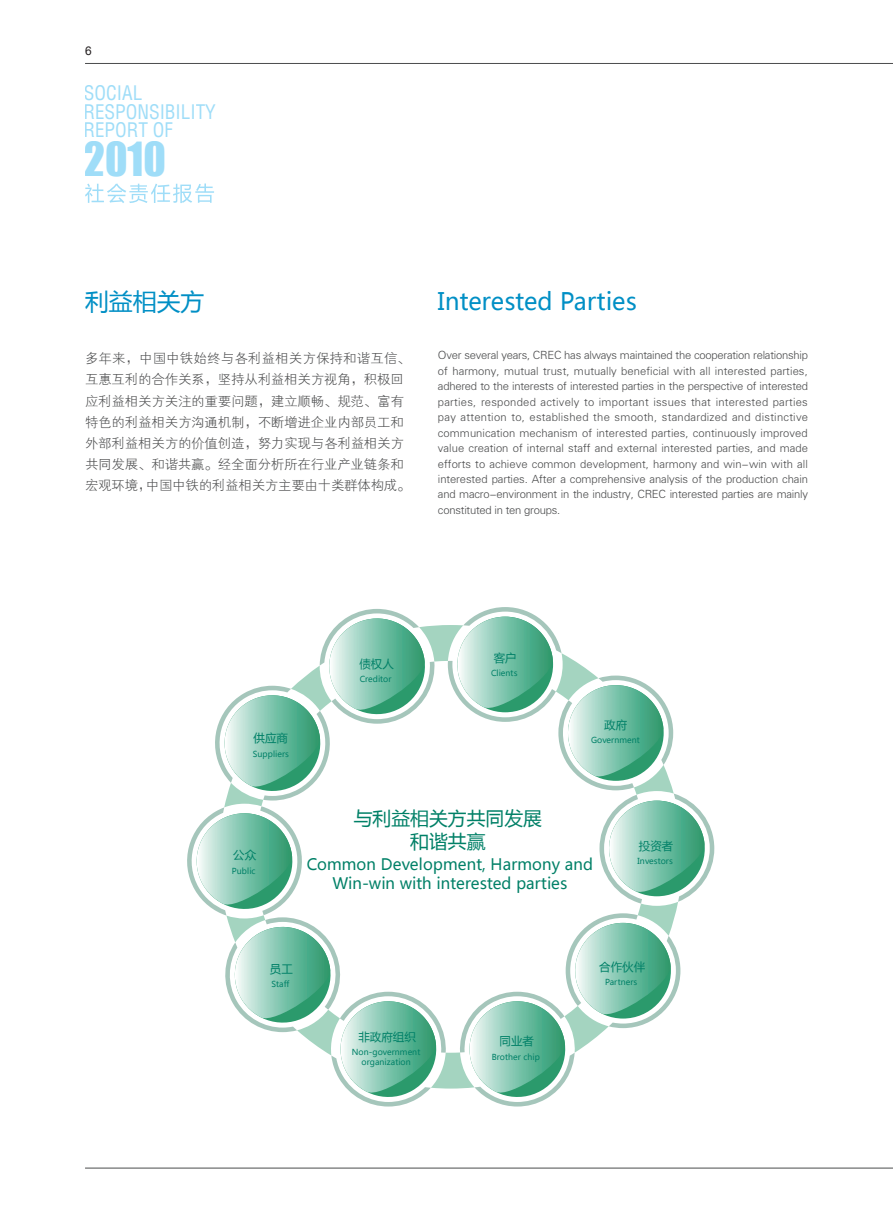
<style>
.page{position:relative;width:893px;height:1212px;background:#fff}
.page>*{position:absolute;margin:0;border:0;box-sizing:border-box;transform-origin:0 0}
.t1{font:43.2px "Impact";color:#9fddf8}
.t2{font:23.85px "Microsoft Ya Hei";color:#008fc5}
.t3{font:condensed 19.65px/18.6px "Helvetica";color:#9fddf8}
.t4{font:18.9px/22.6px "Microsoft Ya Hei";color:#008067;text-align:center}
.t5{font:15.75px/18.9px "Microsoft Ya Hei";color:#008067;text-align:center}
.t6{font:13.5px/21px "FZXH1 JW GB1 0";letter-spacing:-.015em;color:#4b4c4d}
.t7{font:12px "Arial";color:#231f20}
.t8{font:11.55px "Microsoft Ya Hei";color:#008067}
.t9{font:11.25px/15.5px "FZXH1 JW GB1 0";letter-spacing:-.02em;color:#4b4c4d;text-align:justify}
.t10{font:8.25px/9.9px "Microsoft Ya Hei";color:#008067;text-align:center}
</style>
<div class="page">
<hr style="left:85px;top:63px;width:808px;height:1px;background:#4b4c4d">
<hr style="left:85px;top:1168px;width:808px;height:1px;background:#4b4c4d">
<svg style="left:85px;top:183px;width:129px;height:20px"></svg>
<svg style="left:187px;top:607px;width:527px;height:499px"></svg>
<svg style="left:224px;top:625px;width:454px;height:463px"></svg>
<svg style="left:451px;top:617px;width:104px;height:97px"></svg>
<svg style="left:561px;top:685px;width:105px;height:98px"></svg>
<svg style="left:602px;top:800px;width:105px;height:98px"></svg>
<svg style="left:463px;top:923px;width:210px;height:181px"></svg>
<svg style="left:190px;top:806px;width:253px;height:298px"></svg>
<svg style="left:218px;top:612px;width:214px;height:186px"></svg>
<p class="t7" style="left:85px;top:43px;width:8px">6</p>
<h3 class="t3" style="left:83px;top:83px;width:134px">SOCIAL<br>RESPONSIBILITY<br>REPORT OF</h3>
<h1 class="t1" style="left:84px;top:126px;width:84px">2010</h1>
<h2 class="t2" style="left:85px;top:285px;width:121px">利益相关方</h2>
<p class="t6" style="left:85px;top:349px;width:327px">多年来，中国中铁始终与各利益相关方保持和谐互信、互惠互利的合作关系，坚持从利益相关方视角，积极回应利益相关方关注的重要问题，建立顺畅、规范、富有特色的利益相关方沟通机制，不断增进企业内部员工和外部利益相关方的价值创造，努力实现与各利益相关方共同发展、和谐共赢。经全面分析所在行业产业链条和宏观环境，中国中铁的利益相关方主要由十类群体构成。</p>
<h2 class="t2" style="left:438px;top:285px;width:200px">Interested Parties</h2>
<p class="t9" style="left:438px;top:348px;width:372px">Over several years, CREC has always maintained the cooperation relationship of harmony, mutual trust, mutually beneficial with all interested parties, adhered to the interests of interested parties in the perspective of interested parties, responded actively to important issues that interested parties pay attention to, established the smooth, standardized and distinctive communication mechanism of interested parties, continuously improved value creation of internal staff and external interested parties, and made efforts to achieve common development, harmony and win-win with all interested parties. After a comprehensive analysis of the production chain and macro-environment in the industry, CREC interested parties are mainly constituted in ten groups.</p>
<p class="t8" style="left:254px;top:730px;width:36px">供应商</p>
<p class="t10" style="left:253px;top:749px;width:38px">Suppliers</p>
<p class="t8" style="left:359px;top:656px;width:36px">债权人</p>
<p class="t10" style="left:360px;top:674px;width:33px">Creditor</p>
<p class="t8" style="left:494px;top:649px;width:24px">客户</p>
<p class="t10" style="left:491px;top:668px;width:28px">Clients</p>
<p class="t8" style="left:604px;top:717px;width:24px">政府</p>
<p class="t10" style="left:591px;top:734px;width:50px">Government</p>
<p class="t8" style="left:233px;top:847px;width:24px">公众</p>
<p class="t10" style="left:232px;top:865px;width:25px">Public</p>
<h3 class="t4" style="left:354px;top:806px;width:190px">与利益相关方共同发展和谐共赢</h3>
<h3 class="t5" style="left:307px;top:854px;width:288px">Common Development, Harmony and<br>Win-win with interested parties</h3>
<p class="t8" style="left:639px;top:838px;width:36px">投资者</p>
<p class="t10" style="left:638px;top:856px;width:37px">Investors</p>
<p class="t8" style="left:270px;top:961px;width:24px">员工</p>
<p class="t10" style="left:272px;top:979px;width:19px">Staff</p>
<p class="t8" style="left:358px;top:1029px;width:59px">非政府组织</p>
<p class="t10" style="left:352px;top:1047px;width:70px">Non-government organization</p>
<p class="t8" style="left:500px;top:1033px;width:36px">同业者</p>
<p class="t10" style="left:492px;top:1052px;width:50px">Brother chip</p>
<p class="t8" style="left:599px;top:959px;width:47px">合作伙伴</p>
<p class="t10" style="left:605px;top:977px;width:34px">Partners</p>
</div>
